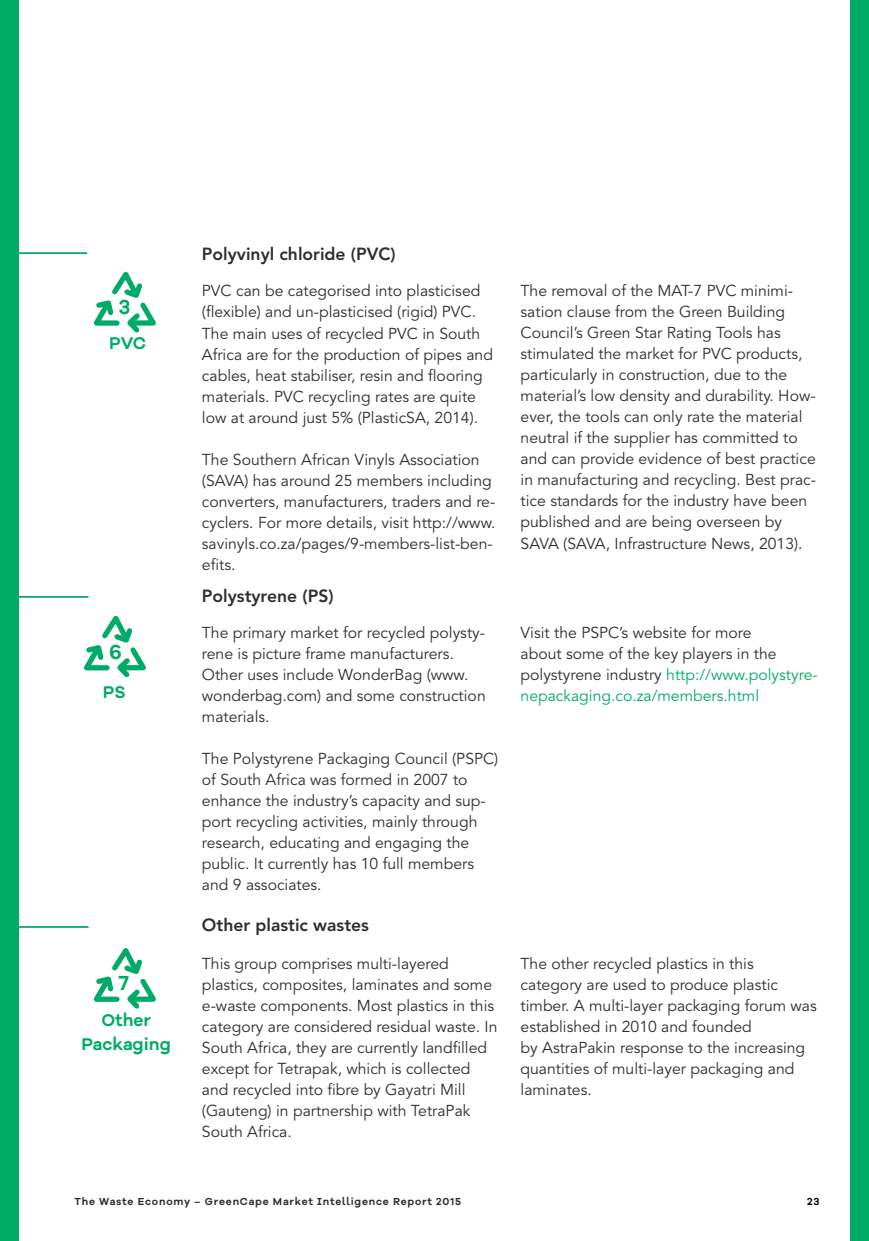
<style>
.page{position:relative;width:869px;height:1241px;background:#fff}
.page>*{position:absolute;margin:0;border:0;box-sizing:border-box;transform-origin:0 0}
.t1{font:600 21px "Galano Grotesque Alt";color:#00ab67}
.t2{font:800 17.5px "Avenir LT Std";color:#2e2e2e}
.t3{font:600 17.5px/24.5px "Galano Grotesque Alt";color:#00ab67;text-align:center}
.t4{font:15.75px/21px "Avenir LT Std";color:#2e2e2e}
.t5{font:600 10.5px "Galano Grotesque Alt";letter-spacing:.075em;color:#2e2e2e}
.t6{font:600 10.5px "Galano Grotesque Alt";color:#000}
.s1{color:#00ab67}
</style>
<div class="page">
<svg style="left:84px;top:615px;width:62px;height:63px"></svg>
<svg style="left:93px;top:271px;width:63px;height:62px"></svg>
<svg style="left:93px;top:948px;width:63px;height:61px"></svg>
<hr style="left:0;top:596px;width:88px;height:1px;background:#00ab67">
<hr style="left:0;top:925px;width:88px;height:2px;background:#00ab67">
<hr style="left:0;top:252px;width:87px;height:2px;background:#00ab67">
<div style="left:850px;top:0;width:18px;height:1240px;background:#00ab67"></div>
<div style="left:0;top:0;width:18px;height:1240px;background:#00ab67"></div>
<h1 class="t1" style="left:118px;top:293px;width:13px">3</h1>
<p class="t3" style="left:109px;top:330px;width:39px">PVC</p>
<h1 class="t1" style="left:109px;top:638px;width:14px">6</h1>
<p class="t3" style="left:103px;top:678px;width:24px">PS</p>
<h1 class="t1" style="left:118px;top:969px;width:12px">7</h1>
<p class="t3" style="left:82px;top:1006px;width:91px">Other<br>Packaging</p>
<p class="t2" style="left:202px;top:243px;width:195px">Polyvinyl chloride (PVC)</p>
<p class="t4" style="left:202px;top:281px;width:292px">PVC can be categorised into plasticised (flexible) and un-plasticised (rigid) PVC.<br>The main uses of recycled PVC in South Africa are for the production of pipes and cables, heat stabiliser, resin and flooring materials. PVC recycling rates are quite low at around just 5% (PlasticSA, 2014).</p>
<p class="t4" style="left:202px;top:449px;width:295px">The Southern African Vinyls Association (SAVA) has around 25 members including converters, manufacturers, traders and re&shy;cyclers. For more details, visit http://www. savinyls.co.za/pages/9-members-list-ben&shy;efits.</p>
<p class="t2" style="left:202px;top:585px;width:133px">Polystyrene (PS)</p>
<p class="t4" style="left:202px;top:622px;width:285px">The primary market for recycled polysty&shy;rene is picture frame manufacturers.<br>Other uses include WonderBag (www. wonderbag.com) and some construction materials.</p>
<p class="t4" style="left:202px;top:748px;width:298px">The Polystyrene Packaging Council (PSPC) of South Africa was formed in 2007 to enhance the industry’s capacity and sup&shy;port recycling activities, mainly through research, educating and engaging the public. It currently has 10 full members and 9 associates.</p>
<p class="t2" style="left:202px;top:914px;width:168px">Other plastic wastes</p>
<p class="t4" style="left:202px;top:953px;width:297px">This group comprises multi-layered plastics, composites, laminates and some e-waste components. Most plastics in this category are considered residual waste. In South Africa, they are currently landfilled except for Tetrapak, which is collected and recycled into fibre by Gayatri Mill (Gauteng) in partnership with TetraPak South Africa.</p>
<p class="t4" style="left:520px;top:281px;width:297px">The removal of the MAT-7 PVC minimi&shy;sation clause from the Green Building Council’s Green Star Rating Tools has stimulated the market for PVC products, particularly in construction, due to the material’s low density and durability. How&shy;ever, the tools can only rate the material neutral if the supplier has committed to and can provide evidence of best practice in manufacturing and recycling. Best prac&shy;tice standards for the industry have been published and are being overseen by SAVA (SAVA, Infrastructure News, 2013).</p>
<p class="t4" style="left:520px;top:622px;width:298px">Visit the PSPC’s website for more<br>about some of the key players in the polystyrene industry <span class="s1">http://www.polystyre&shy;nepackaging.co.za/members.html</span></p>
<p class="t4" style="left:520px;top:953px;width:298px">The other recycled plastics in this category are used to produce plastic timber. A multi-layer packaging forum was established in 2010 and founded<br>by AstraPakin response to the increasing quantities of multi-layer packaging and laminates.</p>
<p class="t5" style="left:74px;top:1194px;width:388px">The Waste Economy – GreenCape Market Intelligence Report 2015</p>
<p class="t6" style="left:806px;top:1194px;width:14px">23</p>
</div>
